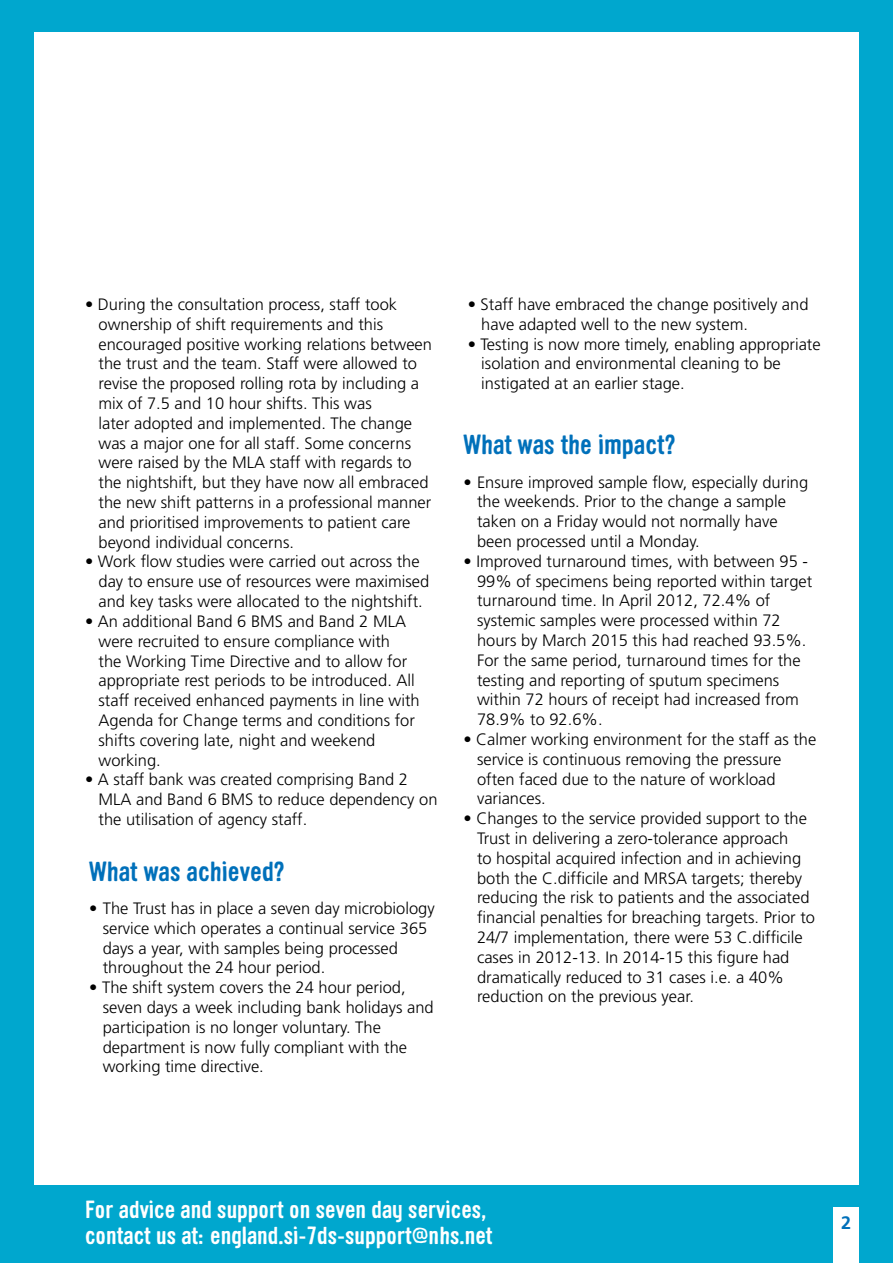
<style>
.page{position:relative;width:893px;height:1263px;background:#00a7ce}
.page>*{position:absolute;margin:0;border:0;box-sizing:border-box;transform-origin:0 0}
.t1{font:700 27px "Sini";color:#0070ba}
.t2{font:700 24px "Sini";color:#fff}
.t3{font:700 18px "Frutiger";color:#0070ba}
.t4{font:300 16.5px/19.8px "Frutiger";color:#000}
</style>
<div class="page">
<div style="left:34px;top:32px;width:825px;height:1153px;background:#fff"></div>
<div style="left:833px;top:1208px;width:26px;height:55px;background:#fff"></div>
<p class="t4" style="left:99px;top:295px;width:335px;text-indent:-14px">• During the consultation process, staff took ownership of shift requirements and this encouraged positive working relations between the trust and the team. Staff were allowed to revise the proposed rolling rota by including a mix of 7.5 and 10 hour shifts. This was</p>
<p class="t4" style="left:99px;top:413px;width:334px">later adopted and implemented. The change was a major one for all staff. Some concerns were raised by the MLA staff with regards to the nightshift, but they have now all embraced the new shift patterns in a professional manner and prioritised improvements to patient care beyond individual concerns.</p>
<p class="t4" style="left:99px;top:552px;width:332px;text-indent:-14px">• Work flow studies were carried out across the day to ensure use of resources were maximised and key tasks were allocated to the nightshift.</p>
<p class="t4" style="left:99px;top:611px;width:323px;text-indent:-14px">• An additional Band 6 BMS and Band 2 MLA were recruited to ensure compliance with<br>the Working Time Directive and to allow for appropriate rest periods to be introduced. All staff received enhanced payments in line with Agenda for Change terms and conditions for shifts covering late, night and weekend</p>
<p class="t4" style="left:99px;top:750px;width:64px">working.</p>
<p class="t4" style="left:99px;top:770px;width:340px;text-indent:-14px">• A staff bank was created comprising Band 2<br>MLA and Band 6 BMS to reduce dependency on the utilisation of agency staff.</p>
<p class="t1" style="left:89px;top:855px;width:197px">What was achieved?</p>
<p class="t4" style="left:89px;top:898px;width:347px">• The Trust has in place a seven day microbiology</p>
<p class="t4" style="left:103px;top:918px;width:326px">service which operates a continual service 365 days a year, with samples being processed throughout the 24 hour period.</p>
<p class="t4" style="left:103px;top:978px;width:333px;text-indent:-13px">• The shift system covers the 24 hour period, seven days a week including bank holidays and</p>
<p class="t4" style="left:103px;top:1017px;width:306px">participation is no longer voluntary. The department is now fully compliant with the working time directive.</p>
<p class="t4" style="left:481px;top:295px;width:329px;text-indent:-14px">• Staff have embraced the change positively and have adapted well to the new system.</p>
<p class="t4" style="left:468px;top:334px;width:354px">• Testing is now more timely, enabling appropriate</p>
<p class="t4" style="left:481px;top:354px;width:301px">isolation and environmental cleaning to be instigated at an earlier stage.</p>
<p class="t1" style="left:463px;top:427px;width:214px">What was the impact?</p>
<p class="t4" style="left:477px;top:472px;width:333px;text-indent:-14px">• Ensure improved sample flow, especially during the weekends. Prior to the change a sample taken on a Friday would not normally have been processed until a Monday.</p>
<p class="t4" style="left:463px;top:551px;width:350px;text-align:right">• Improved turnaround times, with between 95 -<br>99% of specimens being reported within target</p>
<p class="t4" style="left:477px;top:591px;width:331px">turnaround time. In April 2012, 72.4% of systemic samples were processed within 72 hours by March 2015 this had reached 93.5%.<br>For the same period, turnaround times for the testing and reporting of sputum specimens within 72 hours of receipt had increased from 78.9% to 92.6%.</p>
<p class="t4" style="left:463px;top:730px;width:354px">• Calmer working environment for the staff as the</p>
<p class="t4" style="left:477px;top:749px;width:306px">service is continuous removing the pressure often faced due to the nature of workload variances.</p>
<p class="t4" style="left:477px;top:809px;width:339px;text-indent:-14px">• Changes to the service provided support to the Trust in delivering a zero-tolerance approach<br>to hospital acquired infection and in achieving both the C.difficile and MRSA targets; thereby reducing the risk to patients and the associated financial penalties for breaching targets. Prior to 24/7 implementation, there were 53 C.difficile cases in 2012-13. In 2014-15 this figure had dramatically reduced to 31 cases i.e. a 40% reduction on the previous year.</p>
<p class="t2" style="left:85px;top:1195px;width:403px">For advice and support on seven day services,</p>
<p class="t2" style="left:85px;top:1220px;width:409px">contact us at:england.si-7ds-support@nhs.net</p>
<p class="t3" style="left:841px;top:1212px;width:12px">2</p>
</div>
